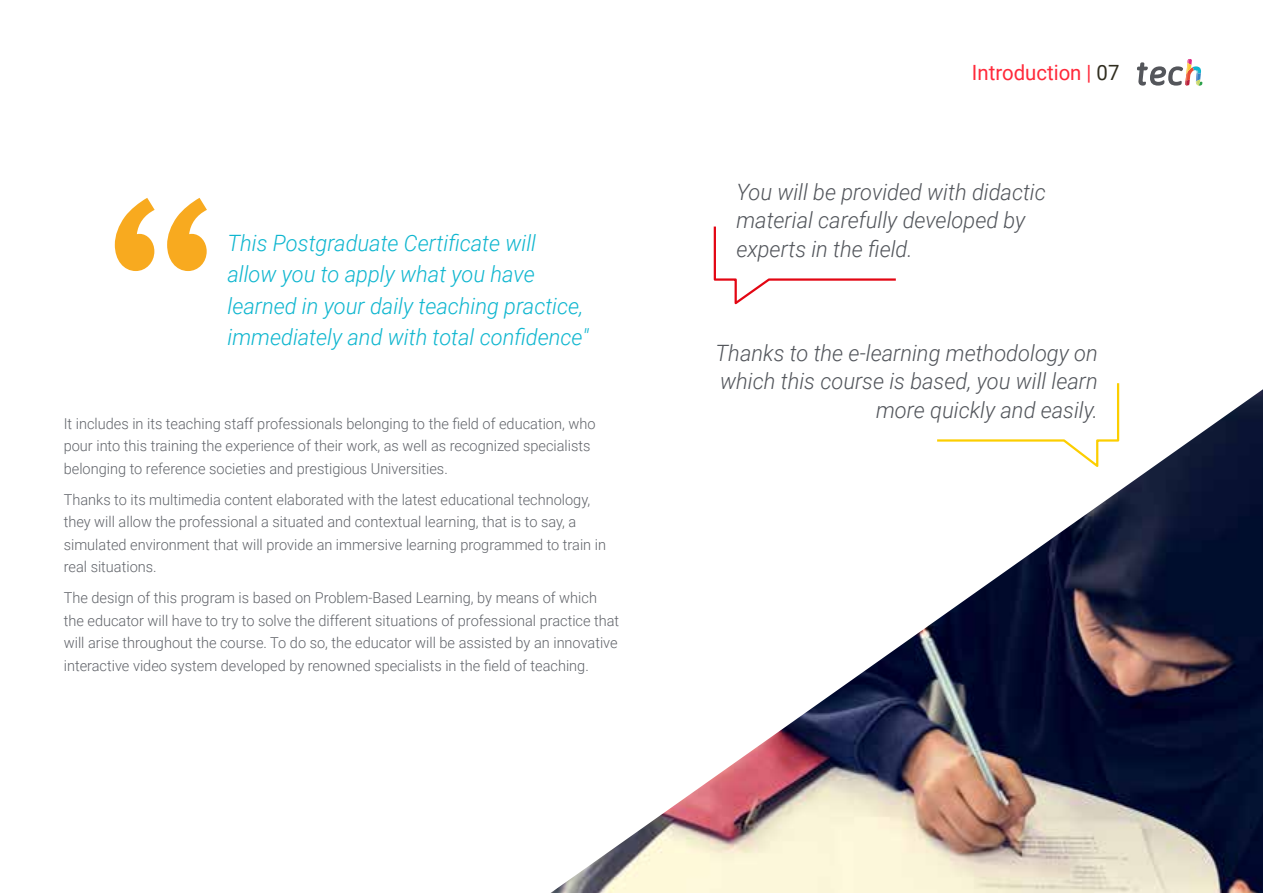
<style>
.page{position:relative;width:1263px;height:893px;background:#fff}
.page>*{position:absolute;margin:0;border:0;box-sizing:border-box;transform-origin:0 0}
.t1{font:italic 300 22.5px/28.5px "Roboto";color:#52555b;text-align:right}
.t2{font:italic 300 22.5px/31.5px "Roboto";color:#0fb6cf}
.t3{font:21px "Roboto";color:#ff293a}
.t4{font:300 15px/22.5px "Roboto";color:#61646a}
.s1{color:#312e20}
</style>
<div class="page">
<svg style="left:1137px;top:59px;width:65px;height:27px"></svg>
<svg style="left:115px;top:198px;width:92px;height:73px"></svg>
<img style="left:551px;top:389px;width:712px;height:504px">
<svg style="left:935px;top:383px;width:185px;height:87px"></svg>
<svg style="left:713px;top:226px;width:183px;height:79px"></svg>
<h1 class="t2" style="left:227px;top:226px;width:363px">This Postgraduate Certificate will allow you to apply what you have learned in your daily teaching practice, immediately and with total confidence"</h1>
<p class="t4" style="left:64px;top:412px;width:533px">It includes in its teaching staff professionals belonging to the field of education, who pour into this training the experience of their work, as well as recognized specialists belonging to reference societies and prestigious Universities.</p>
<p class="t4" style="left:64px;top:488px;width:544px">Thanks to its multimedia content elaborated with the latest educational technology, they will allow the professional a situated and contextual learning, that is to say, a simulated environment that will provide an immersive learning programmed to train in real situations.</p>
<p class="t4" style="left:64px;top:586px;width:557px">The design of this program is based on Problem-Based Learning, by means of which the educator will have to try to solve the different situations of professional practice that will arise throughout the course. To do so, the educator will be assisted by an innovative interactive video system developed by renowned specialists in the field of teaching.</p>
<h2 class="t3" style="left:972px;top:57px;width:149px">Introduction | <span class="s1">07</span></h2>
<h1 class="t1" style="left:736px;top:176px;width:311px;text-align:left">You will be provided with didactic material carefully developed by experts in the field.</h1>
<h1 class="t1" style="left:715px;top:338px;width:384px">Thanks to the e-learning methodology on which this course is based, you will learn more quickly and easily.</h1>
</div>
